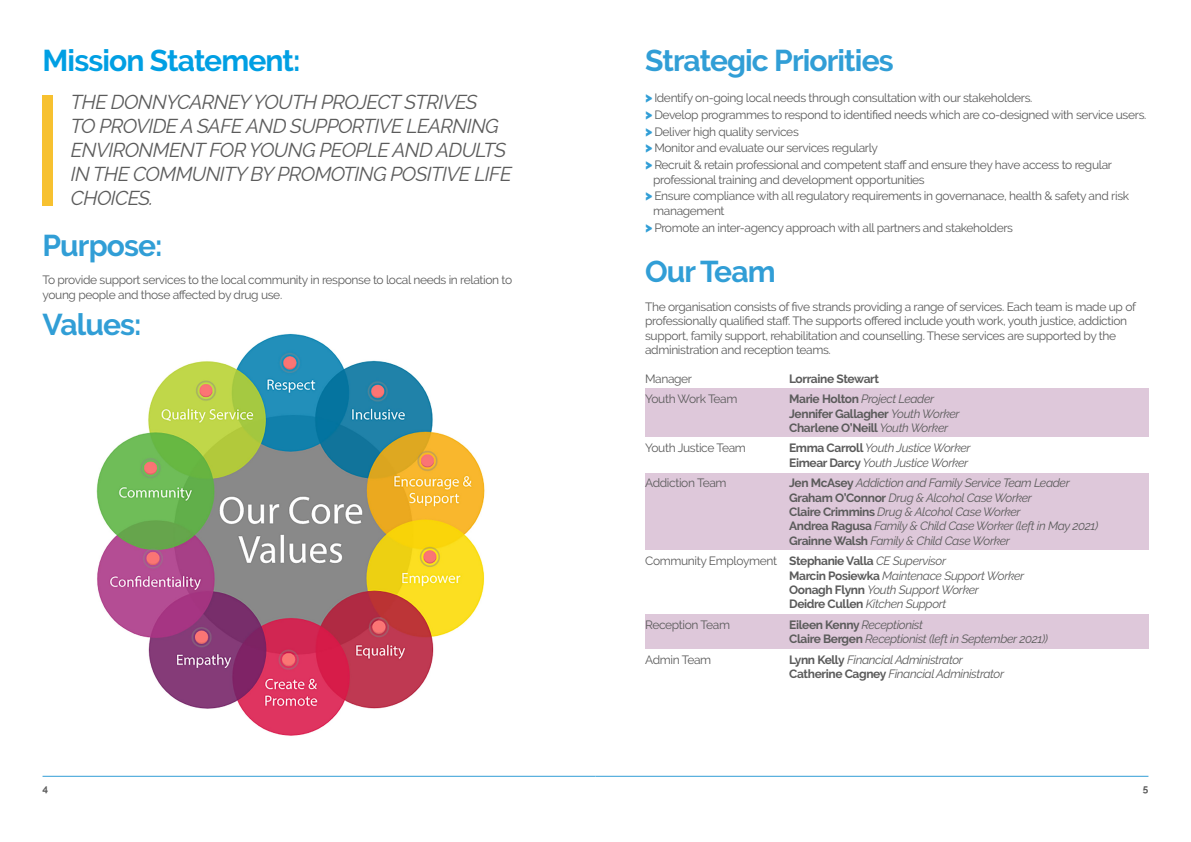
<style>
.page{position:relative;width:1191px;height:842px;background:#fff}
.page>*{position:absolute;margin:0;border:0;box-sizing:border-box;transform-origin:0 0}
.t1{font:700 30px "Raleway";letter-spacing:-.03em;color:#319ed6}
.t2{font:700 30px "Raleway";letter-spacing:-.03em;color:#009fe3}
.t3{font:italic 20px/24px "Raleway";letter-spacing:-.03em;color:#5b5b5b}
.t4{font:12px/16.8px "Raleway";letter-spacing:-.03em;color:#5b5b5b}
.t5{font:italic 12px/14.4px "Raleway";letter-spacing:-.03em;color:#5b5b5b}
.t6{font:700 12px/14.4px "Raleway";letter-spacing:-.03em;color:#5b5b5b}
.t7{font:700 10px "Raleway";color:#5b5b5b}
.s1{font-weight:900;font-size:14px;color:#319ed6}
.s2{font-weight:400;font-style:italic}
.s3{font-weight:700;font-style:normal}
.s4{font-style:normal}
</style>
<div class="page">
<img style="left:96px;top:333px;width:389px;height:403px">
<hr style="left:43px;top:776px;width:552px;height:1px;background:#319ed6">
<hr style="left:595px;top:776px;width:553px;height:1px;background:#319ed6">
<div style="left:43px;top:95px;width:10px;height:111px;background:#f7c130"></div>
<div style="left:645px;top:388px;width:503px;height:49px;background:#dec8da"></div>
<div style="left:645px;top:473px;width:503px;height:77px;background:#dec8da"></div>
<div style="left:645px;top:614px;width:503px;height:35px;background:#dec8da"></div>
<h1 class="t2" style="left:43px;top:43px;width:259px">Mission Statement:</h1>
<h2 class="t3" style="left:71px;top:90px;width:442px">THE DONNYCARNEY YOUTH PROJECT STRIVES<br>TO PROVIDE A SAFE AND SUPPORTIVE LEARNING ENVIRONMENT FOR YOUNG PEOPLE AND ADULTS IN THE COMMUNITY BY PROMOTING POSITIVE LIFE CHOICES.</h2>
<h1 class="t1" style="left:43px;top:228px;width:122px">Purpose:</h1>
<p class="t4" style="left:43px;top:273px;width:471px;line-height:14.4px">To provide support services to the local community in response to local needs in relation to young people and those affected by drug use.</p>
<h1 class="t1" style="left:43px;top:307px;width:100px">Values:</h1>
<h1 class="t1" style="left:645px;top:43px;width:250px">Strategic Priorities</h1>
<p class="t4" style="left:645px;top:89px;width:503px"><span class="s1">&gt;</span> Identify on-going local needs through consultation with our stakeholders.<br><span class="s1">&gt;</span> Develop programmes to respond to identified needs which are co-designed with service users. <span class="s1">&gt;</span> Deliver high quality services<br><span class="s1">&gt;</span> Monitor and evaluate our services regularly<br><span class="s1">&gt;</span> Recruit &amp; retain professional and competent staff and ensure they have access to regular</p>
<p class="t4" style="left:645px;top:171px;width:485px;text-indent:8px">professional training and development opportunities<br><span class="s1">&gt;</span> Ensure compliance with all regulatory requirements in governanace, health &amp; safety and risk</p>
<p class="t4" style="left:645px;top:202px;width:369px;text-indent:8px">management<br><span class="s1">&gt;</span> Promote an inter-agency approach with all partners and stakeholders</p>
<h1 class="t1" style="left:645px;top:254px;width:132px">Our Team</h1>
<p class="t4" style="left:645px;top:299px;width:492px;line-height:14.4px">The organisation consists of five strands providing a range of services. Each team is made up of professionally qualified staff. The supports offered include youth work, youth justice, addiction support, family support, rehabilitation and counselling. These services are supported by the administration and reception teams.</p>
<p class="t4" style="left:645px;top:370px;width:49px">Manager</p>
<p class="t6" style="left:789px;top:371px;width:91px">Lorraine Stewart</p>
<p class="t4" style="left:645px;top:390px;width:94px">Youth Work Team</p>
<p class="t6" style="left:789px;top:392px;width:172px">Marie Holton <span class="s2">Project Leader<br></span>Jennifer Gallagher <span class="s2">Youth Worker<br></span>Charlene O’Neill <span class="s2">Youth Worker</span></p>
<p class="t4" style="left:645px;top:440px;width:102px">Youth Justice Team</p>
<p class="t5" style="left:789px;top:441px;width:183px"><span class="s3">Emma Carroll</span> Youth Justice Worker<br><span class="s3">Eimear Darcy</span> Youth Justice Worker</p>
<p class="t4" style="left:645px;top:474px;width:83px">Addiction Team</p>
<p class="t5" style="left:789px;top:476px;width:311px"><span class="s3">Jen McAsey</span> Addiction and Family Service Team Leader <span class="s3">Graham O’Connor</span> Drug &amp; Alcohol Case Worker<br><span class="s3">Claire Crimmins</span> Drug &amp; Alcohol Case Worker<br><span class="s3">Andrea Ragusa</span> Family &amp; Child Case Worker (left in May 2021)<br><span class="s3">Grainne Walsh</span> Family &amp; Child Case Worker</p>
<p class="t5" style="left:789px;top:554px;width:237px;text-indent:-144px"><span class="s4">Community Employment</span> <span class="s3">Stephanie Valla</span> CE Supervisor<br><span class="s3">Marcin Posiewka</span> Maintenace Support Worker <span class="s3">Oonagh Flynn</span> Youth Support Worker<br><span class="s3">Deidre Cullen</span> Kitchen Support</p>
<p class="t4" style="left:645px;top:616px;width:86px">Reception Team</p>
<p class="t5" style="left:789px;top:617px;width:260px"><span class="s3">Eileen Kenny</span> Receptionist<br><span class="s3">Claire Bergen</span> Receptionist (left in September 2021))</p>
<p class="t4" style="left:645px;top:651px;width:68px">Admin Team</p>
<p class="t5" style="left:789px;top:652px;width:217px"><span class="s3">Lynn Kelly</span> Financial Administrator<br><span class="s3">Catherine Cagney</span> Financial Administrator</p>
<p class="t7" style="left:43px;top:783px;width:7px">4</p>
<p class="t7" style="left:1142px;top:783px;width:7px">5</p>
</div>
